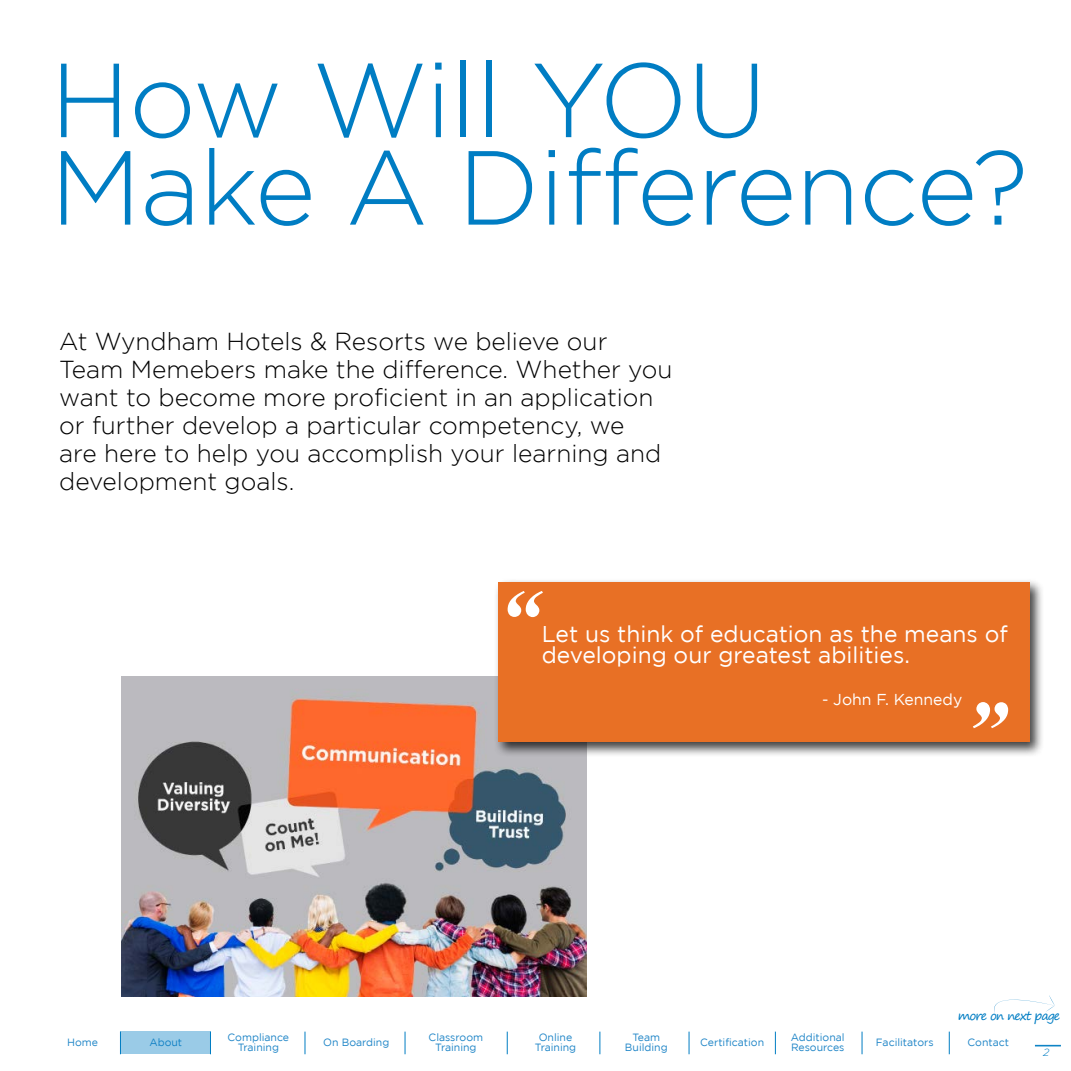
<style>
.page{position:relative;width:1071px;height:1071px;background:#fff}
.page>*{position:absolute;margin:0;border:0;box-sizing:border-box;transform-origin:0 0}
.t1{font:300 105px/87.5px "Gotham";letter-spacing:-.01em;color:#007dc3}
.t2{font:italic 700 84px "Times New Roman";color:#fff}
.t3{font:300 24.5px/28px "Gotham";color:#000}
.t4{font:22.75px "Gotham";color:#fff}
.t5{font:15.75px "Gotham";color:#fff}
.t6{font:12.25px "Segoe Print";letter-spacing:-.075em;color:#007dc3}
.t7{font:10.5px/10.5px "Gotham";color:#1f85c7;text-align:center}
.t8{font:italic 300 10.5px "Gotham";color:#007dc3}
</style>
<div class="page">
<svg style="left:1035px;top:1045px;width:26px;height:2px"></svg>
<svg style="left:949px;top:1032px;width:1px;height:22px"></svg>
<svg style="left:862px;top:1032px;width:1px;height:22px"></svg>
<svg style="left:775px;top:1032px;width:1px;height:22px"></svg>
<svg style="left:689px;top:1032px;width:1px;height:22px"></svg>
<svg style="left:599px;top:1032px;width:1px;height:22px"></svg>
<svg style="left:507px;top:1032px;width:1px;height:22px"></svg>
<svg style="left:405px;top:1032px;width:1px;height:22px"></svg>
<svg style="left:305px;top:1032px;width:1px;height:22px"></svg>
<svg style="left:210px;top:1032px;width:1px;height:22px"></svg>
<img style="left:121px;top:676px;width:466px;height:321px">
<div style="left:494px;top:579px;width:551px;height:178px;background:#000;opacity:.75"></div>
<div style="left:498px;top:582px;width:532px;height:160px;background:#e87025"></div>
<div style="left:120px;top:1032px;width:90px;height:22px;background:#9acbe7"></div>
<svg style="left:994px;top:995px;width:61px;height:18px"></svg>
<h1 class="t1" style="left:50px;top:55px;width:980px">How Will YOU<br>Make A Difference?</h1>
<p class="t3" style="left:59px;top:327px;width:615px">At Wyndham Hotels &amp; Resorts we believe our Team Memebers make the difference. Whether you want to become more proficient in an application or further develop a particular competency, we<br>are here to help you accomplish your learning and development goals.</p>
<h2 class="t2" style="left:498px;top:561px;width:43px">“</h2>
<p class="t4" style="left:542px;top:621px;width:468px">Let us think of education as the means of</p>
<p class="t4" style="left:542px;top:642px;width:370px">developing our greatest abilities.</p>
<p class="t5" style="left:822px;top:690px;width:142px">- John F. Kennedy</p>
<h2 class="t2" style="left:1018px;top:758px;width:43px;rotate:-180deg">“</h2>
<p class="t6" style="left:958px;top:1005px;width:104px">more on next page</p>
<p class="t7" style="left:67px;top:1037px;width:32px">Home</p>
<p class="t7" style="left:149px;top:1037px;width:34px">About</p>
<p class="t7" style="left:228px;top:1032px;width:63px">Compliance<br>Training</p>
<p class="t7" style="left:323px;top:1037px;width:68px">On Boarding</p>
<p class="t7" style="left:429px;top:1032px;width:56px">Classroom<br>Training</p>
<p class="t7" style="left:535px;top:1032px;width:43px">Online<br>Training</p>
<p class="t7" style="left:625px;top:1032px;width:44px">Team<br>Building</p>
<p class="t7" style="left:791px;top:1032px;width:55px;text-align:left">Additional<br>Resources</p>
<p class="t7" style="left:700px;top:1037px;width:66px">Certification</p>
<p class="t7" style="left:876px;top:1037px;width:59px">Facilitators</p>
<p class="t7" style="left:968px;top:1037px;width:43px">Contact</p>
<p class="t8" style="left:1043px;top:1046px;width:8px">2</p>
</div>
